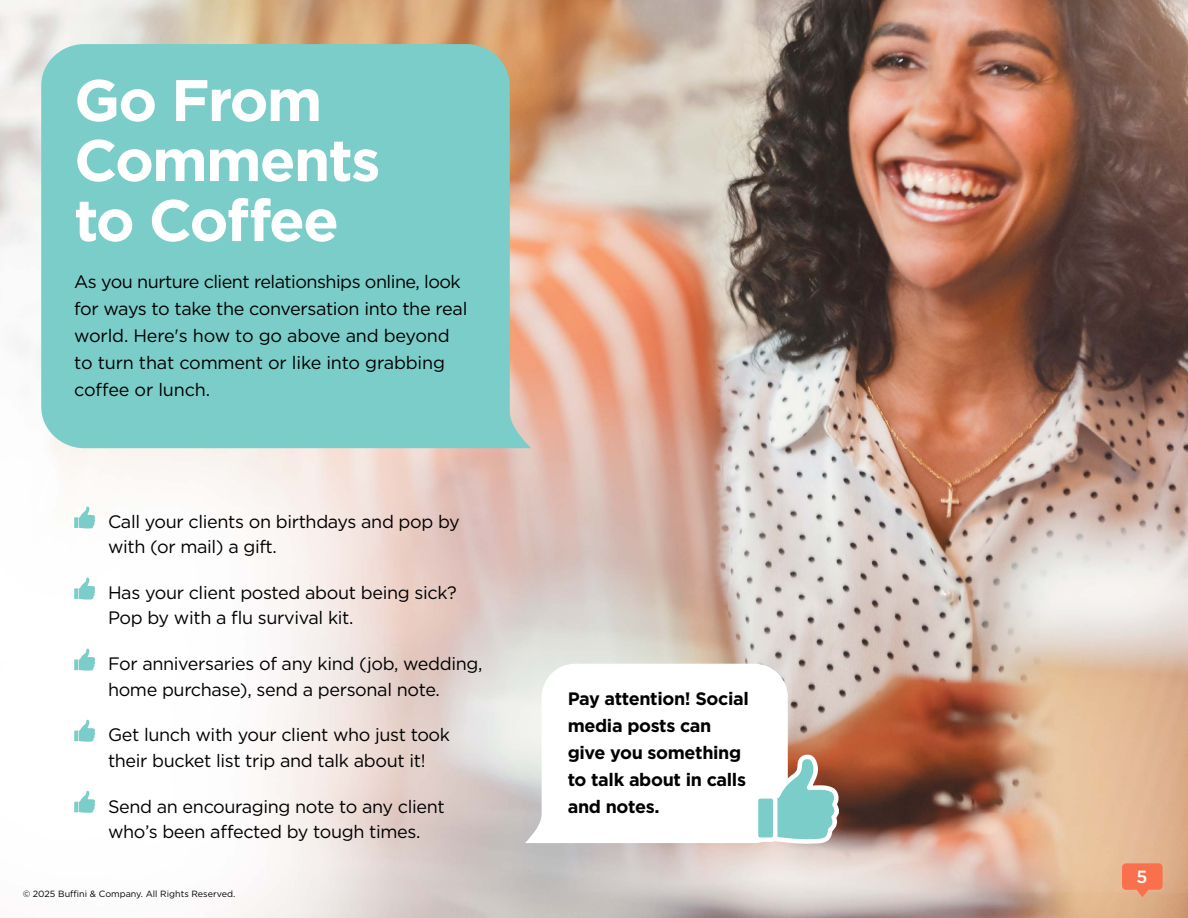
<style>
.page{position:relative;width:1188px;height:918px;background:#fff}
.page>*{position:absolute;margin:0;border:0;box-sizing:border-box;transform-origin:0 0}
.t1{font:700 58.5px/60px "Gotham";letter-spacing:-.03em;color:#fff}
.t2{font:18px/25.5px "Gotham";letter-spacing:-.02em;color:#000}
.t3{font:700 18px/27px "Gotham";letter-spacing:-.02em;color:#000}
.t4{font:500 17.7px "Gotham";color:#fff}
.t5{font:9px "Gotham";color:#000}
</style>
<div class="page">
<img style="left:0;top:0;width:1188px;height:918px">
<svg style="left:41px;top:44px;width:490px;height:404px;background:#7ecec9"></svg>
<svg style="left:1122px;top:863px;width:41px;height:34px"></svg>
<svg style="left:525px;top:664px;width:263px;height:179px"></svg>
<svg style="left:768px;top:751px;width:74px;height:95px"></svg>
<div style="left:756px;top:796px;width:19px;height:44px;background:#7acdc8;border-radius:4px"></div>
<div style="left:754px;top:794px;width:23px;height:48px;border:4px solid #fff;border-radius:4px"></div>
<svg style="left:79px;top:506px;width:16px;height:23px"></svg>
<svg style="left:74px;top:517px;width:4px;height:11px"></svg>
<svg style="left:79px;top:577px;width:16px;height:23px"></svg>
<svg style="left:74px;top:588px;width:4px;height:11px"></svg>
<svg style="left:79px;top:649px;width:16px;height:22px"></svg>
<svg style="left:74px;top:659px;width:4px;height:11px"></svg>
<svg style="left:79px;top:720px;width:16px;height:22px"></svg>
<svg style="left:74px;top:731px;width:4px;height:10px"></svg>
<svg style="left:79px;top:791px;width:16px;height:22px"></svg>
<svg style="left:74px;top:802px;width:4px;height:10px"></svg>
<h1 class="t1" style="left:74px;top:70px;width:308px">Go From<br>Comments to Coffee</h1>
<p class="t2" style="left:74px;top:267px;width:395px;line-height:27px">As you nurture client relationships online, look for ways to take the conversation into the real world. Here's how to go above and beyond to turn that comment or like into grabbing coffee or lunch.</p>
<p class="t2" style="left:108px;top:508px;width:353px">Call your clients on birthdays and pop by with (or mail) a gift.</p>
<p class="t2" style="left:108px;top:579px;width:350px">Has your client posted about being sick?<br>Pop by with a flu survival kit.</p>
<p class="t2" style="left:108px;top:651px;width:376px">For anniversaries of any kind (job, wedding, home purchase), send a personal note.</p>
<p class="t2" style="left:108px;top:722px;width:344px">Get lunch with your client who just took their bucket list trip and talk about it!</p>
<p class="t2" style="left:108px;top:793px;width:338px">Send an encouraging note to any client who’s been affected by tough times.</p>
<p class="t5" style="left:23px;top:888px;width:214px">© 2025 Buffini &amp; Company. All Rights Reserved.</p>
<p class="t3" style="left:568px;top:685px;width:183px">Pay attention! Social media posts can give you something to talk about in calls and notes.</p>
<p class="t4" style="left:1136px;top:865px;width:12px">5</p>
</div>
